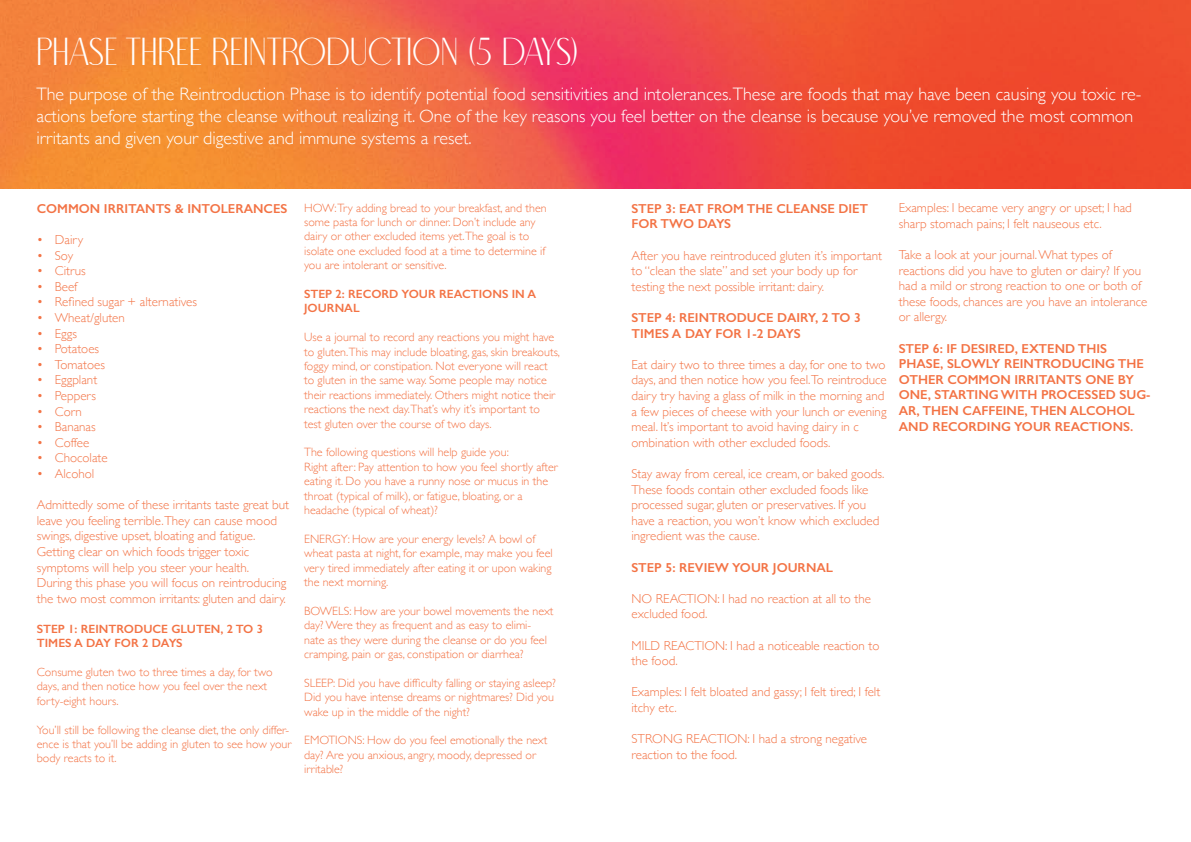
<style>
.page{position:relative;width:1191px;height:842px;background:#fff}
.page>*{position:absolute;margin:0;border:0;box-sizing:border-box;transform-origin:0 0}
.t1{font:39px "North Carossela";color:#fff}
.t2{font:300 18px/21.6px "Gill Sans";color:#fff}
.t3{font:300 13px/15.6px "Gill Sans";color:#f37345}
.t4{font:600 13px/15.6px "Gill Sans";color:#f37345}
.t5{font:300 12px/14.4px "Gill Sans";color:#f37345}
.t6{font:600 12px/14.4px "Gill Sans";color:#f37345}
</style>
<div class="page">
<img style="left:0;top:0;width:1191px;height:189px">
<h1 class="t1" style="left:36px;top:33px;width:544px">PHASE THREE REINTRODUCTION (5 DAYS)</h1>
<p class="t2" style="left:36px;top:83px;width:1106px">The purpose of the Reintroduction Phase is to identify potential food sensitivities and intolerances.These are foods that may have been causing you toxic re&shy;actions before starting the cleanse without realizing it. One of the key reasons you feel better on the cleanse is because you’ve removed the most common irritants and given your digestive and immune systems a reset.</p>
<p class="t4" style="left:37px;top:200px;width:252px">COMMON IRRITANTS &amp; INTOLERANCES</p>
<p class="t3" style="left:37px;top:231px;width:48px">• Dairy</p>
<p class="t3" style="left:37px;top:247px;width:38px">• Soy</p>
<p class="t3" style="left:37px;top:262px;width:50px">• Citrus</p>
<p class="t3" style="left:37px;top:278px;width:42px">• Beef</p>
<p class="t3" style="left:37px;top:294px;width:162px">• Refined sugar + alternatives</p>
<p class="t3" style="left:37px;top:309px;width:90px">• Wheat/gluten</p>
<p class="t3" style="left:37px;top:325px;width:42px">• Eggs</p>
<p class="t3" style="left:37px;top:340px;width:64px">• Potatoes</p>
<p class="t3" style="left:37px;top:356px;width:70px">• Tomatoes</p>
<p class="t3" style="left:37px;top:372px;width:62px">• Eggplant</p>
<p class="t3" style="left:37px;top:387px;width:61px">• Peppers</p>
<p class="t3" style="left:37px;top:403px;width:46px">• Corn</p>
<p class="t3" style="left:37px;top:418px;width:60px">• Bananas</p>
<p class="t3" style="left:37px;top:434px;width:54px">• Coffee</p>
<p class="t3" style="left:37px;top:450px;width:72px">• Chocolate</p>
<p class="t3" style="left:37px;top:465px;width:59px">• Alcohol</p>
<p class="t3" style="left:37px;top:496px;width:254px">Admittedly some of these irritants taste great but leave you feeling terrible.They can cause mood swings, digestive upset, bloating and fatigue.<br>Getting clear on which foods trigger toxic symptoms will help you steer your health.<br>During this phase you will focus on reintroducing the two most common irritants: gluten and dairy.</p>
<p class="t6" style="left:37px;top:621px;width:228px">STEP 1: REINTRODUCE GLUTEN, 2 TO 3<br>TIMES A DAY FOR 2 DAYS</p>
<p class="t5" style="left:37px;top:664px;width:237px">Consume gluten two to three times a day, for two days, and then notice how you feel over the next forty-eight hours.</p>
<p class="t5" style="left:37px;top:722px;width:256px">You’ll still be following the cleanse diet, the only differ&shy;ence is that you’ll be adding in gluten to see how your body reacts to it.</p>
<p class="t5" style="left:304px;top:200px;width:244px">HOW:Try adding bread to your breakfast, and then some pasta for lunch or dinner. Don’t include any dairy or other excluded items yet.The goal is to isolate one excluded food at a time to determine if you are intolerant or sensitive.</p>
<p class="t6" style="left:304px;top:287px;width:233px">STEP 2: RECORD YOUR REACTIONS IN A<br>JOURNAL</p>
<p class="t5" style="left:304px;top:329px;width:257px">Use a journal to record any reactions you might have to gluten.This may include bloating, gas, skin breakouts, foggy mind, or constipation. Not everyone will react to gluten in the same way. Some people may notice their reactions immediately. Others might notice their reactions the next day.That’s why it’s important to test gluten over the course of two days.</p>
<p class="t5" style="left:304px;top:445px;width:255px">The following questions will help guide you:<br>Right after: Pay attention to how you feel shortly after eating it. Do you have a runny nose or mucus in the throat (typical of milk), or fatigue, bloating, or a headache (typical of wheat)?</p>
<p class="t5" style="left:304px;top:531px;width:250px">ENERGY: How are your energy levels? A bowl of wheat pasta at night, for example, may make you feel very tired immediately after eating it or upon waking the next morning.</p>
<p class="t5" style="left:304px;top:603px;width:251px">BOWELS: How are your bowel movements the next day? Were they as frequent and as easy to elimi&shy;nate as they were during the cleanse or do you feel cramping, pain or gas, constipation or diarrhea?</p>
<p class="t5" style="left:304px;top:675px;width:253px">SLEEP: Did you have difficulty falling or staying asleep?<br>Did you have intense dreams or nightmares? Did you wake up in the middle of the night?</p>
<p class="t5" style="left:304px;top:733px;width:245px">EMOTIONS: How do you feel emotionally the next day? Are you anxious, angry, moody, depressed or irritable?</p>
<p class="t4" style="left:631px;top:200px;width:238px">STEP 3: EAT FROM THE CLEANSE DIET<br>FOR TWO DAYS</p>
<p class="t3" style="left:631px;top:247px;width:252px">After you have reintroduced gluten it’s important to “clean the slate” and set your body up for testing the next possible irritant: dairy.</p>
<p class="t4" style="left:631px;top:310px;width:231px">STEP 4: REINTRODUCE DAIRY, 2 TO 3<br>TIMES A DAY FOR 1-2 DAYS</p>
<p class="t3" style="left:631px;top:356px;width:257px">Eat dairy two to three times a day, for one to two days, and then notice how you feel.To reintroduce dairy try having a glass of milk in the morning and a few pieces of cheese with your lunch or evening meal. It’s important to avoid having dairy in c ombination with other excluded foods.</p>
<p class="t3" style="left:631px;top:465px;width:254px">Stay away from cereal, ice cream, or baked goods.<br>These foods contain other excluded foods like processed sugar, gluten or preservatives. If you have a reaction, you won’t know which excluded ingredient was the cause.</p>
<p class="t4" style="left:631px;top:559px;width:203px">STEP 5: REVIEW YOUR JOURNAL</p>
<p class="t3" style="left:631px;top:590px;width:241px">NO REACTION: I had no reaction at all to the excluded food.</p>
<p class="t3" style="left:631px;top:637px;width:249px">MILD REACTION: I had a noticeable reaction to the food.</p>
<p class="t3" style="left:631px;top:684px;width:250px">Examples: I felt bloated and gassy; I felt tired; I felt itchy etc.</p>
<p class="t3" style="left:631px;top:730px;width:237px">STRONG REACTION: I had a strong negative reaction to the food.</p>
<p class="t3" style="left:898px;top:200px;width:235px">Examples: I became very angry or upset; I had sharp stomach pains; I felt nauseous etc.</p>
<p class="t3" style="left:898px;top:246px;width:250px">Take a look at your journal. What types of reactions did you have to gluten or dairy? If you had a mild or strong reaction to one or both of these foods, chances are you have an intolerance or allergy.</p>
<p class="t4" style="left:898px;top:340px;width:253px">STEP 6: IF DESIRED, EXTEND THIS<br>PHASE, SLOWLY REINTRODUCING THE<br>OTHER COMMON IRRITANTS ONE BY<br>ONE, STARTING WITH PROCESSED SUG-<br>AR, THEN CAFFEINE, THEN ALCOHOL<br>AND RECORDING YOUR REACTIONS.</p>
</div>
